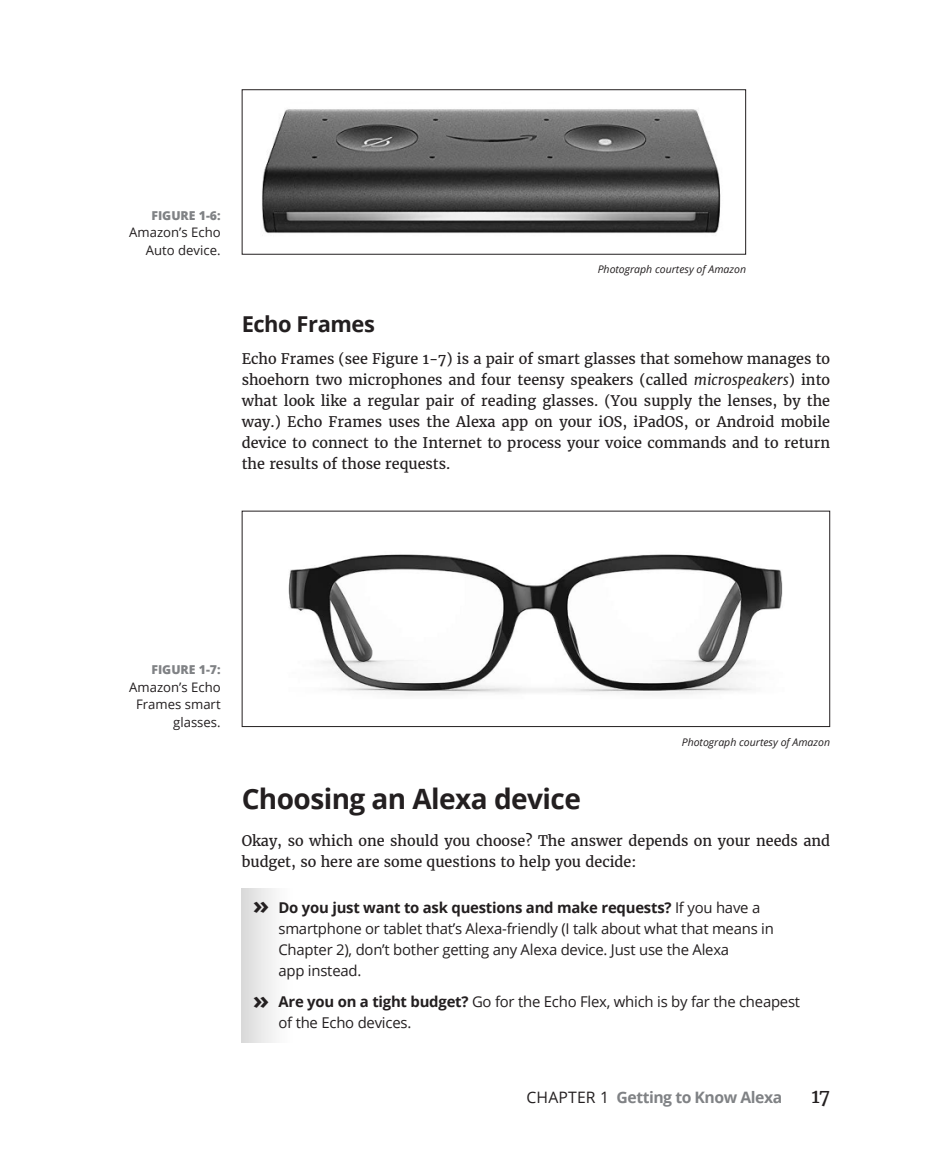
<style>
.page{position:relative;width:930px;height:1166px;background:#fff}
.page>*{position:absolute;margin:0;border:0;box-sizing:border-box;transform-origin:0 0}
.t1{font:700 28px "Open Sans";letter-spacing:-.02em;color:#231f20}
.t2{font:700 21.88px "Open Sans";letter-spacing:-.02em;color:#231f20}
.t3{font:19.25px "Merriweather";color:#231f20}
.t4{font:700 15.75px "Open Sans";letter-spacing:-.03em;color:#808285}
.t5{font:14.88px/21px "Open Sans";letter-spacing:-.015em;color:#231f20}
.t6{font:14.35px/21px "Merriweather";color:#231f20;text-align:justify}
.t7{font:13.12px/17.5px "Open Sans";color:#231f20;text-align:right}
.t8{font:800 12.25px "Open Sans";color:#808285}
.t9{font:italic 10.5px "Open Sans";color:#231f20}
.s1{font-style:italic}
.s2{font-weight:700;font-size:24.5px}
.s3{font-weight:700}
.s4{font-weight:400;color:#231f20}
</style>
<div class="page">
<svg style="left:242px;top:888px;width:33px;height:94px"></svg>
<svg style="left:242px;top:982px;width:33px;height:60px"></svg>
<img style="left:262px;top:109px;width:459px;height:124px">
<div style="left:242px;top:89px;width:504px;height:166px;border:1px solid #231f20"></div>
<img style="left:288px;top:554px;width:495px;height:142px">
<div style="left:242px;top:510px;width:588px;height:217px;border:1px solid #231f20"></div>
<p class="t8" style="left:151px;top:206px;width:71px">FIGURE 1-6:</p>
<p class="t7" style="left:129px;top:223px;width:93px">Amazon’s Echo<br>Auto device.</p>
<p class="t9" style="left:597px;top:262px;width:150px">Photograph courtesy of Amazon</p>
<h2 class="t2" style="left:242px;top:308px;width:135px">Echo Frames</h2>
<p class="t6" style="left:242px;top:347px;width:590px">Echo Frames (see Figure 1-7) is a pair of smart glasses that somehow manages to shoehorn two microphones and four teensy speakers (called <span class="s1">microspeakers</span>) into what look like a regular pair of reading glasses. (You supply the lenses, by the way.) Echo Frames uses the Alexa app on your iOS, iPadOS, or Android mobile device to connect to the Internet to process your voice commands and to return the results of those requests.</p>
<p class="t8" style="left:151px;top:660px;width:71px">FIGURE 1-7:</p>
<p class="t7" style="left:129px;top:678px;width:93px">Amazon’s Echo<br>Frames smart glasses.</p>
<p class="t9" style="left:681px;top:734px;width:150px">Photograph courtesy of Amazon</p>
<h1 class="t1" style="left:242px;top:779px;width:341px">Choosing an Alexa device</h1>
<p class="t6" style="left:242px;top:830px;width:590px">Okay, so which one should you choose? The answer depends on your needs and budget, so here are some questions to help you decide:</p>
<p class="t5" style="left:278px;top:896px;width:497px;text-indent:-26px"><span class="s2">»</span> <span class="s3">Do you just want to ask questions and make requests?</span> If you have a smartphone or tablet that’s Alexa-friendly (I talk about what that means in Chapter 2), don’t bother getting any Alexa device. Just use the Alexa<br>app instead.</p>
<p class="t5" style="left:278px;top:991px;width:523px;text-indent:-26px"><span class="s2">»</span> <span class="s3">Are you on a tight budget?</span> Go for the Echo Flex, which is by far the cheapest of the Echo devices.</p>
<p class="t4" style="left:526px;top:1086px;width:257px"><span class="s4">CHAPTER 1</span> Getting to Know Alexa</p>
<h3 class="t3" style="left:811px;top:1083px;width:20px">17</h3>
</div>
